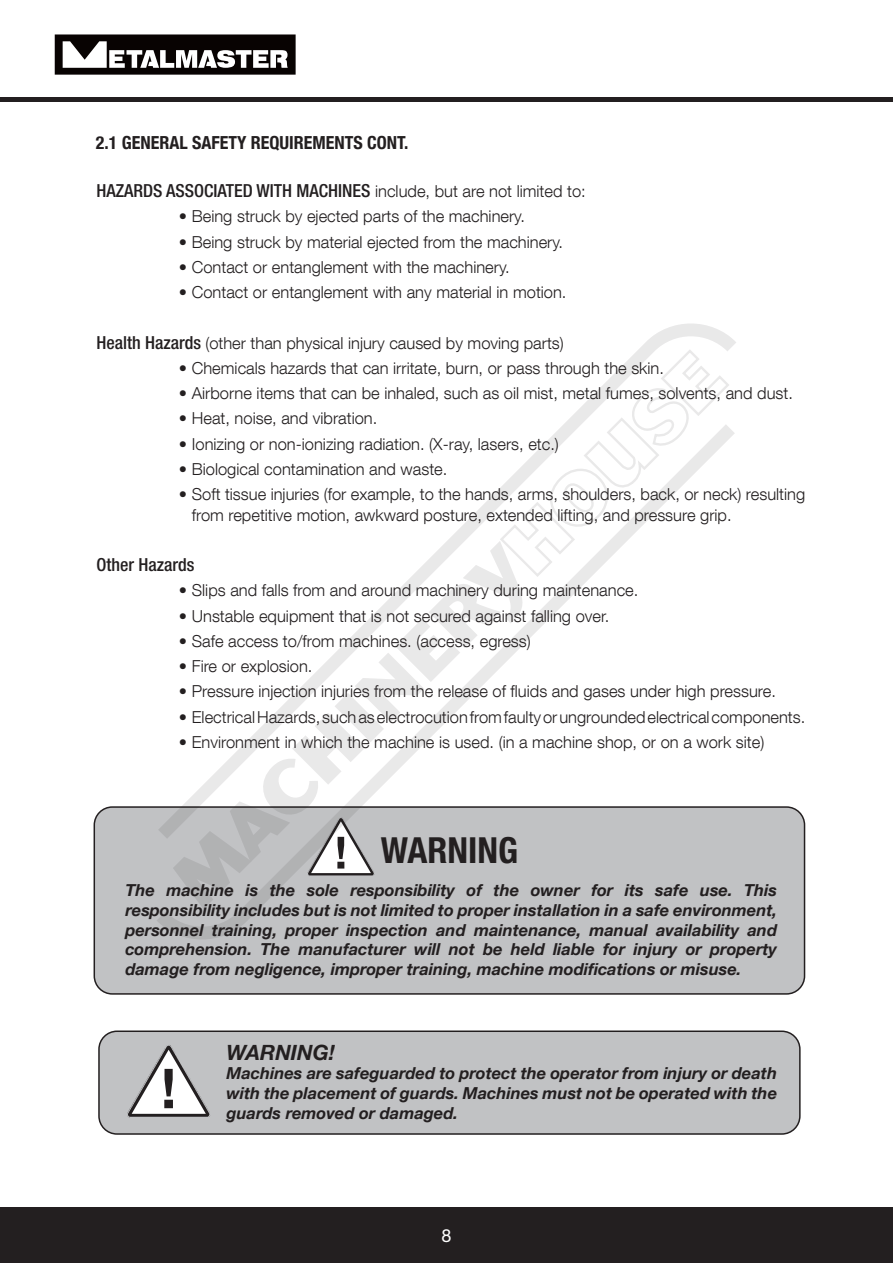
<style>
.page{position:relative;width:893px;height:1263px;background:#fff}
.page>*{position:absolute;margin:0;border:0;box-sizing:border-box;transform-origin:0 0}
.t1{font:700 condensed 36px "Helvetica Neue LT Std";color:#231f20}
.t2{font:italic 700 21px "Helvetica Neue LT Com";color:#231f20}
.t3{font:500 condensed 18px "Helvetica Neue LT Std";color:#231f20}
.t4{font:700 condensed 18px "Helvetica Neue LT Com";color:#231f20}
.t5{font:18px "Helvetica Neue LT Std";color:#fff}
.t6{font:300 16.5px/21px "Helvetica Neue LT Com";color:#231f20}
.t7{font:italic 700 16.5px/19.8px "Helvetica Neue LT Com";color:#231f20;text-align:justify}
.s1{font-family:"Helvetica Neue LT Com";font-weight:300;font-stretch:normal;font-size:16.5px}
.s2{font-family:"Helvetica Neue LT Std";font-weight:500;font-stretch:condensed;font-size:18px}
</style>
<div class="page">
<div style="left:0;top:1208px;width:893px;height:55px;background:#231f20"></div>
<hr style="left:0;top:98px;width:893px;height:4px;background:#231f20">
<svg style="left:55px;top:34px;width:241px;height:41px"></svg>
<div style="left:94px;top:807px;width:710px;height:187px;background:#c1c2c4;border-radius:18px"></div>
<div style="left:94px;top:806px;width:711px;height:189px;border:2px solid #231f20;border-radius:18px"></div>
<div style="left:99px;top:1031px;width:701px;height:103px;background:#c1c2c4;border-radius:18px"></div>
<div style="left:98px;top:1030px;width:703px;height:105px;border:2px solid #231f20;border-radius:18px"></div>
<svg style="left:127px;top:1045px;width:83px;height:72px"></svg>
<svg style="left:156px;top:806px;width:218px;height:133px"></svg>
<svg style="left:158px;top:323px;width:578px;height:552px"></svg>
<p class="t4" style="left:96px;top:132px;width:314px">2.1 GENERAL SAFETY REQUIREMENTS CONT.</p>
<p class="t3" style="left:96px;top:180px;width:491px">HAZARDS ASSOCIATED WITH MACHINES <span class="s1">include, but are not limited to:</span></p>
<p class="t6" style="left:179px;top:206px;width:347px">• Being struck by ejected parts of the machinery.</p>
<p class="t6" style="left:179px;top:231px;width:386px">• Being struck by material ejected from the machinery.</p>
<p class="t6" style="left:179px;top:256px;width:332px">• Contact or entanglement with the machinery.</p>
<p class="t6" style="left:179px;top:281px;width:389px">• Contact or entanglement with any material in motion.</p>
<p class="t6" style="left:96px;top:332px;width:469px"><span class="s2">Health Hazards</span> (other than physical injury caused by moving parts)</p>
<p class="t6" style="left:179px;top:357px;width:487px">• Chemicals hazards that can irritate, burn, or pass through the skin.</p>
<p class="t6" style="left:179px;top:382px;width:615px">• Airborne items that can be inhaled, such as oil mist, metal fumes, solvents, and dust.</p>
<p class="t6" style="left:179px;top:408px;width:200px">• Heat, noise, and vibration.</p>
<p class="t6" style="left:179px;top:433px;width:381px">• Ionizing or non-ionizing radiation. (X-ray, lasers, etc.)</p>
<p class="t6" style="left:179px;top:458px;width:270px">• Biological contamination and waste.</p>
<p class="t6" style="left:192px;top:483px;width:615px;text-indent:-13px">• Soft tissue injuries (for example, to the hands, arms, shoulders, back, or neck) resulting from repetitive motion, awkward posture, extended lifting, and pressure grip.</p>
<p class="t3" style="left:96px;top:554px;width:99px">Other Hazards</p>
<p class="t6" style="left:179px;top:580px;width:461px">• Slips and falls from and around machinery during maintenance.</p>
<p class="t6" style="left:179px;top:605px;width:432px">• Unstable equipment that is not secured against falling over.</p>
<p class="t6" style="left:179px;top:630px;width:353px">• Safe access to/from machines. (access, egress)</p>
<p class="t6" style="left:179px;top:655px;width:135px">• Fire or explosion.</p>
<p class="t6" style="left:179px;top:681px;width:598px">• Pressure injection injuries from the release of fluids and gases under high pressure.</p>
<p class="t6" style="left:179px;top:706px;width:628px">• Electrical Hazards, such as electrocution from faulty or ungrounded electrical components.</p>
<p class="t6" style="left:179px;top:731px;width:587px">• Environment in which the machine is used. (in a machine shop, or on a work site)</p>
<h1 class="t1" style="left:381px;top:829px;width:139px">WARNING</h1>
<p class="t7" style="left:125px;top:880px;width:653px">The machine is the sole responsibility of the owner for its safe use. This responsibility includes but is not limited to proper installation in a safe environment, personnel training, proper inspection and maintenance, manual availability and comprehension. The manufacturer will not be held liable for injury or property damage from negligence, improper training, machine modifications or misuse.</p>
<p class="t2" style="left:226px;top:1039px;width:110px">WARNING!</p>
<p class="t7" style="left:226px;top:1063px;width:552px">Machines are safeguarded to protect the operator from injury or death with the placement of guards. Machines must not be operated with the guards removed or damaged.</p>
<p class="t5" style="left:441px;top:1225px;width:12px">8</p>
</div>
